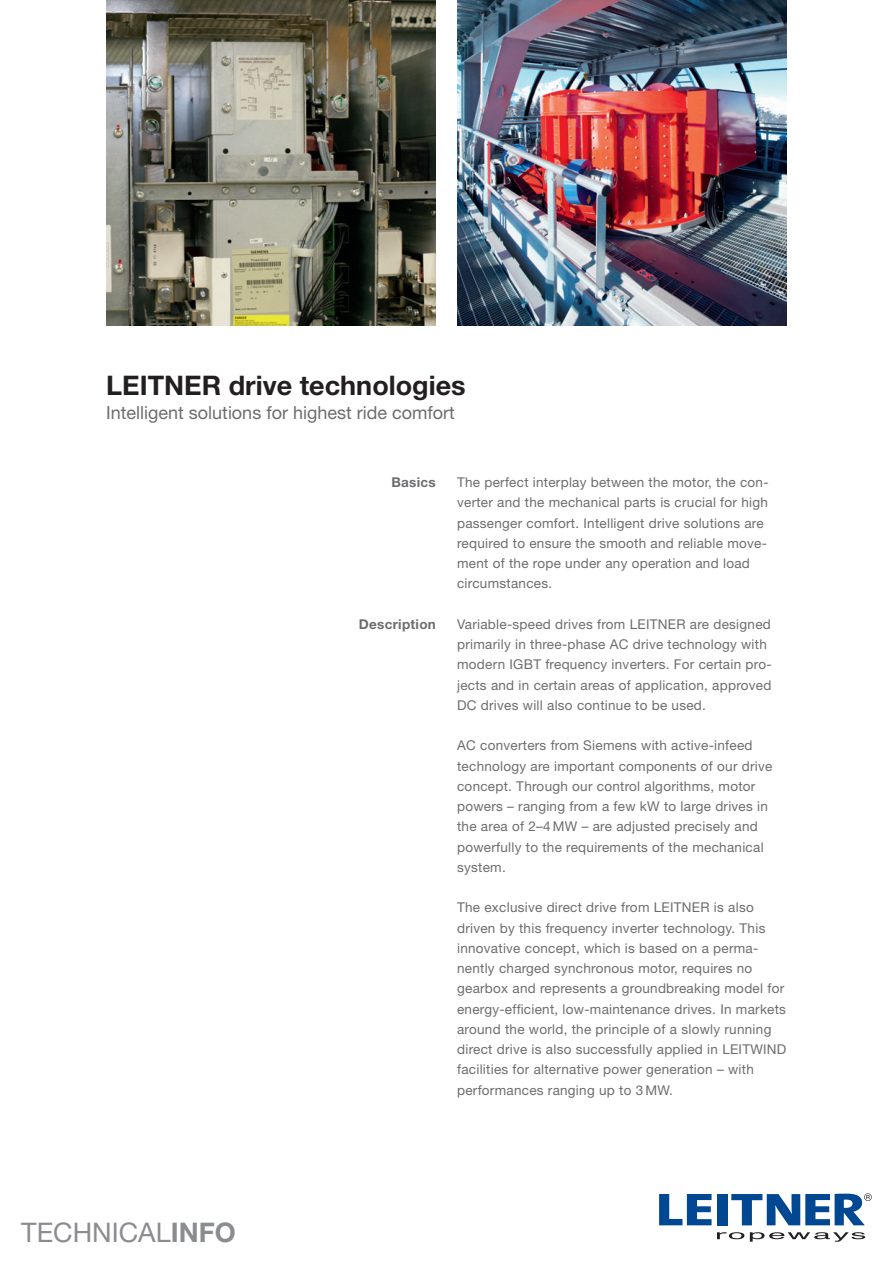
<style>
.page{position:relative;width:893px;height:1263px;background:#fff}
.page>*{position:absolute;margin:0;border:0;box-sizing:border-box;transform-origin:0 0}
.t1{font:700 27px "Helvetica Neue";color:#231f20}
.t2{font:27px "Helvetica Neue";color:#8a8c8f}
.t3{font:18px "Helvetica Neue";color:#6c6d70}
.t4{font:13.5px/20.2px "Helvetica Neue";letter-spacing:.02em;color:#6c6d70}
.t5{font:700 13.5px "Helvetica Neue";letter-spacing:.02em;color:#6c6d70}
.s1{font-weight:700}
</style>
<div class="page">
<svg style="left:659px;top:1194px;width:53px;height:31px"></svg>
<div style="left:717px;top:1194px;width:10px;height:31px;background:#014892"></div>
<svg style="left:731px;top:1193px;width:141px;height:32px"></svg>
<svg style="left:717px;top:1232px;width:27px;height:7px"></svg>
<svg style="left:750px;top:1232px;width:115px;height:10px"></svg>
<img style="left:106px;top:0;width:330px;height:325px">
<img style="left:457px;top:0;width:330px;height:325px">
<h1 class="t1" style="left:106px;top:376px;width:361px">LEITNER drive technologies</h1>
<h2 class="t3" style="left:106px;top:407px;width:350px">Intelligent solutions for highest ride comfort</h2>
<h1 class="t2" style="left:21px;top:1222px;width:216px">TECHNICAL<span class="s1">INFO</span></h1>
<p class="t5" style="left:391px;top:477px;width:46px">Basics</p>
<p class="t5" style="left:359px;top:619px;width:78px">Description</p>
<p class="t4" style="left:457px;top:473px;width:313px">The perfect interplay between the motor, the con&shy;verter and the mechanical parts is crucial for high passenger comfort. Intelligent drive solutions are required to ensure the smooth and reliable move&shy;ment of the rope under any operation and load circumstances.</p>
<p class="t4" style="left:457px;top:615px;width:316px">Variable-speed drives from LEITNER are designed primarily in three-phase AC drive technology with modern IGBT frequency inverters. For certain pro&shy;jects and in certain areas of application, approved DC drives will also continue to be used.</p>
<p class="t4" style="left:457px;top:737px;width:317px">AC converters from Siemens with active-infeed technology are important components of our drive concept. Through our control algorithms, motor powers – ranging from a few kW to large drives in the area of 2–4 MW – are adjusted precisely and powerfully to the requirements of the mechanical system.</p>
<p class="t4" style="left:457px;top:899px;width:331px">The exclusive direct drive from LEITNER is also driven by this frequency inverter technology. This innovative concept, which is based on a perma&shy;nently charged synchronous motor, requires no gearbox and represents a groundbreaking model for energy-efficient, low-maintenance drives. In markets around the world, the principle of a slowly running direct drive is also successfully applied in LEITWIND facilities for alternative power generation – with performances ranging up to 3 MW.</p>
</div>
